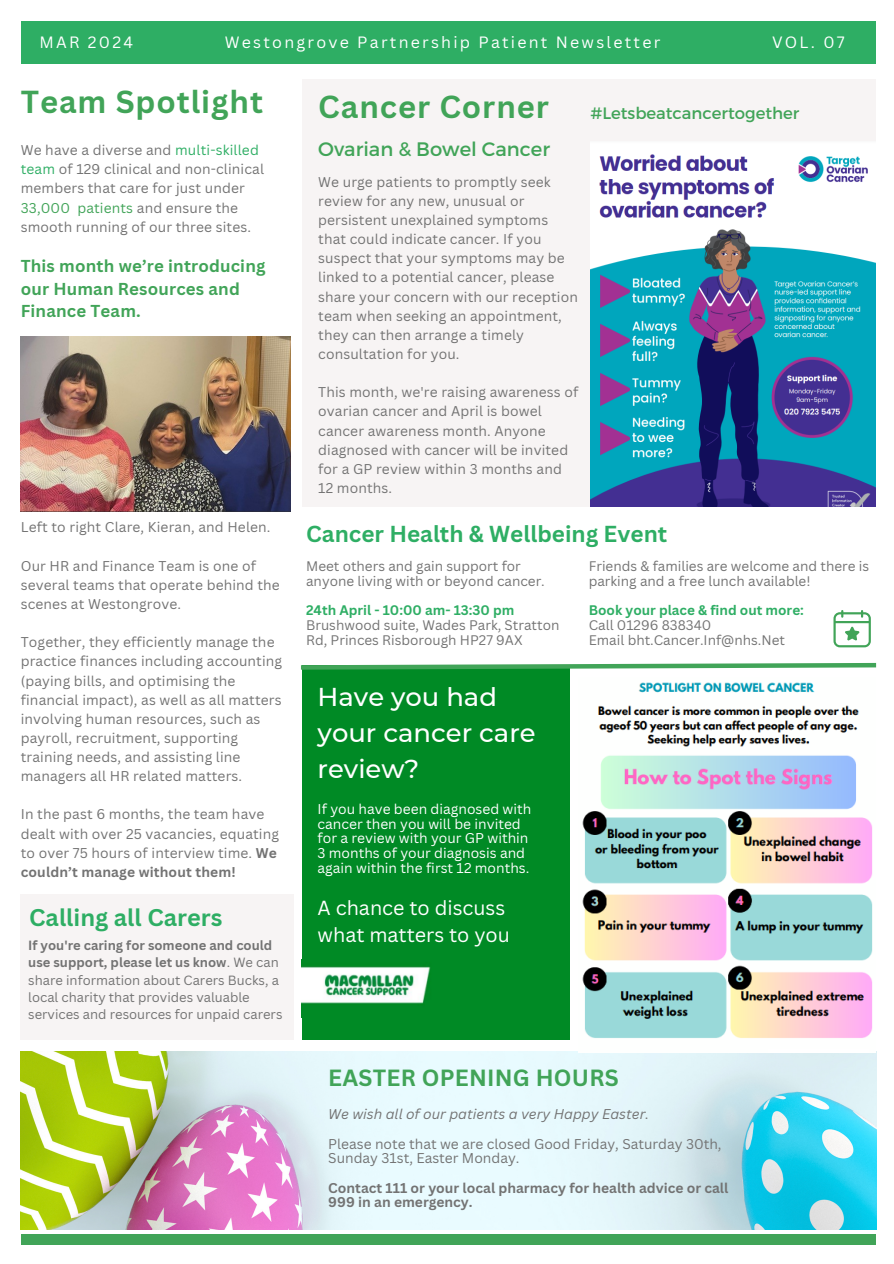
<style>
.page{position:relative;width:894px;height:1264px;background:#fff}
.page>*{position:absolute;margin:0;border:0;box-sizing:border-box;transform-origin:0 0}
.t1{font:700 31.05px "Canva Sans";letter-spacing:.03em;color:#41a458}
.t2{font:500 25.8px/36px "Montserrat";color:#fff}
.t3{font:700 23.55px "Canva Sans";color:#2eae64}
.t4{font:700 22.8px "Canva Sans";letter-spacing:.01em;color:#41a458}
.t5{font:700 22.5px "Canva Sans";color:#2eae64}
.t6{font:19.8px/27px "Canva Sans";color:#fff}
.t7{font:19.5px "Montserrat";color:#41a458}
.t8{font:700 16.8px/22.5px "Canva Sans";letter-spacing:.01em;color:#41a458}
.t9{font:16.5px "Montserrat";color:#41a458}
.t10{font:15.9px "Canva Sans";letter-spacing:.14em;color:#fff}
.t11{font:13.8px/19.2px "Canva Sans";letter-spacing:.01em;color:#737373}
.t12{font:13.8px/14.7px "Canva Sans";color:#fff}
.t13{font:700 13.8px/14.7px "Canva Sans";color:#737373}
.t14{font:italic 13.8px "Canva Sans";color:#737373}
.t15{font:13.5px/14.7px "Canva Sans";color:#737373}
.t16{font:700 13.5px "Canva Sans";color:#2eae64}
.t17{font:13.05px/17.4px "Canva Sans";color:#737373}
.s1{color:#2eae64}
.s2{color:#41a458}
.s3{font-weight:700}
</style>
<div class="page">
<div style="left:21px;top:22px;width:854px;height:42px;background:#2eae64"></div>
<div style="left:21px;top:1234px;width:854px;height:10px;background:#41a458"></div>
<div style="left:302px;top:79px;width:573px;height:428px;background:#f7f4f4"></div>
<img style="left:21px;top:1051px;width:855px;height:178px">
<img style="left:21px;top:336px;width:270px;height:176px">
<img style="left:578px;top:682px;width:297px;height:370px">
<div style="left:302px;top:665px;width:267px;height:374px;background:#008a25"></div>
<img style="left:302px;top:966px;width:129px;height:38px">
<img style="left:590px;top:144px;width:284px;height:362px">
<div style="left:20px;top:894px;width:274px;height:145px;background:#f7f4f4"></div>
<svg style="left:301px;top:662px;width:576px;height:10px"></svg>
<svg style="left:833px;top:610px;width:37px;height:37px"></svg>
<p class="t10" style="left:225px;top:31px;width:437px">Westongrove Partnership Patient Newsletter</p>
<h1 class="t1" style="left:21px;top:80px;width:244px">Team Spotlight</h1>
<p class="t10" style="left:39px;top:31px;width:95px">MAR 2024</p>
<p class="t10" style="left:771px;top:31px;width:74px">VOL. 07</p>
<h1 class="t1" style="left:318px;top:85px;width:232px">Cancer Corner</h1>
<p class="t9" style="left:590px;top:102px;width:210px">#Letsbeatcancertogether</p>
<p class="t11" style="left:21px;top:140px;width:245px">We have a diverse and <span class="s1">multi-skilled team</span> of 129 clinical and non-clinical members that care for just under <span class="s2">33,000 patients</span> and ensure the smooth running of our three sites.</p>
<p class="t8" style="left:21px;top:254px;width:246px">This month we’re introducing our Human Resources and<br>Finance Team.</p>
<p class="t11" style="left:21px;top:517px;width:251px">Left to right Clare, Kieran, and Helen.</p>
<p class="t11" style="left:21px;top:556px;width:260px">Our HR and Finance Team is one of several teams that operate behind the scenes at Westongrove.</p>
<p class="t11" style="left:21px;top:632px;width:263px">Together, they efficiently manage the practice finances including accounting (paying bills, and optimising the financial impact), as well as all matters involving human resources, such as payroll, recruitment, supporting training needs, and assisting line managers all HR related matters.</p>
<p class="t11" style="left:21px;top:804px;width:260px">In the past 6 months, the team have dealt with over 25 vacancies, equating to over 75 hours of interview time. <span class="s3">We couldn’t manage without them!</span></p>
<h3 class="t3" style="left:29px;top:900px;width:195px">Calling all Carers</h3>
<p class="t17" style="left:28px;top:936px;width:256px"><span class="s3">If you're caring for someone and could use support, please let us know</span>. We can share information about Carers Bucks, a local charity that provides valuable services and resources for unpaid carers</p>
<h3 class="t7" style="left:318px;top:136px;width:233px">Ovarian &amp; Bowel Cancer</h3>
<p class="t11" style="left:318px;top:172px;width:261px">We urge patients to promptly seek review for any new, unusual or persistent unexplained symptoms that could indicate cancer. If you suspect that your symptoms may be linked to a potential cancer, please share your concern with our reception team when seeking an appointment, they can then arrange a timely consultation for you.</p>
<p class="t11" style="left:318px;top:382px;width:262px">This month, we're raising awareness of ovarian cancer and April is bowel cancer awareness month. Anyone diagnosed with cancer will be invited for a GP review within 3 months and<br>12 months.</p>
<h3 class="t5" style="left:306px;top:517px;width:362px">Cancer Health &amp; Wellbeing Event</h3>
<p class="t15" style="left:306px;top:559px;width:240px">Meet others and gain support for anyone living with or beyond cancer.</p>
<p class="t16" style="left:306px;top:601px;width:210px">24th April - 10:00 am- 13:30 pm</p>
<p class="t15" style="left:306px;top:617px;width:255px">Brushwood suite, Wades Park, Stratton<br>Rd, Princes Risborough HP27 9AX</p>
<p class="t15" style="left:588px;top:559px;width:282px">Friends &amp; families are welcome and there is parking and a free lunch available!</p>
<p class="t16" style="left:588px;top:601px;width:217px">Book your place &amp; find out more:</p>
<p class="t15" style="left:588px;top:617px;width:198px">Call 01296 838340<br>Email bht.Cancer.Inf@nhs.Net</p>
<h2 class="t2" style="left:317px;top:678px;width:219px">Have you had your cancer care review?</h2>
<p class="t12" style="left:317px;top:801px;width:215px">If you have been diagnosed with cancer then you will be invited for a review with your GP within<br>3 months of your diagnosis and again within the first 12 months.</p>
<h3 class="t6" style="left:317px;top:893px;width:194px">A chance to discuss what matters to you</h3>
<h3 class="t4" style="left:328px;top:1061px;width:292px">EASTER OPENING HOURS</h3>
<p class="t14" style="left:328px;top:1104px;width:322px">We wish all of our patients a very Happy Easter.</p>
<p class="t11" style="left:328px;top:1135px;width:395px;line-height:14.7px">Please note that we are closed Good Friday, Saturday 30th,<br>Sunday 31st, Easter Monday.</p>
<p class="t13" style="left:328px;top:1179px;width:401px">Contact 111 or your local pharmacy for health advice or call<br>999 in an emergency.</p>
</div>
